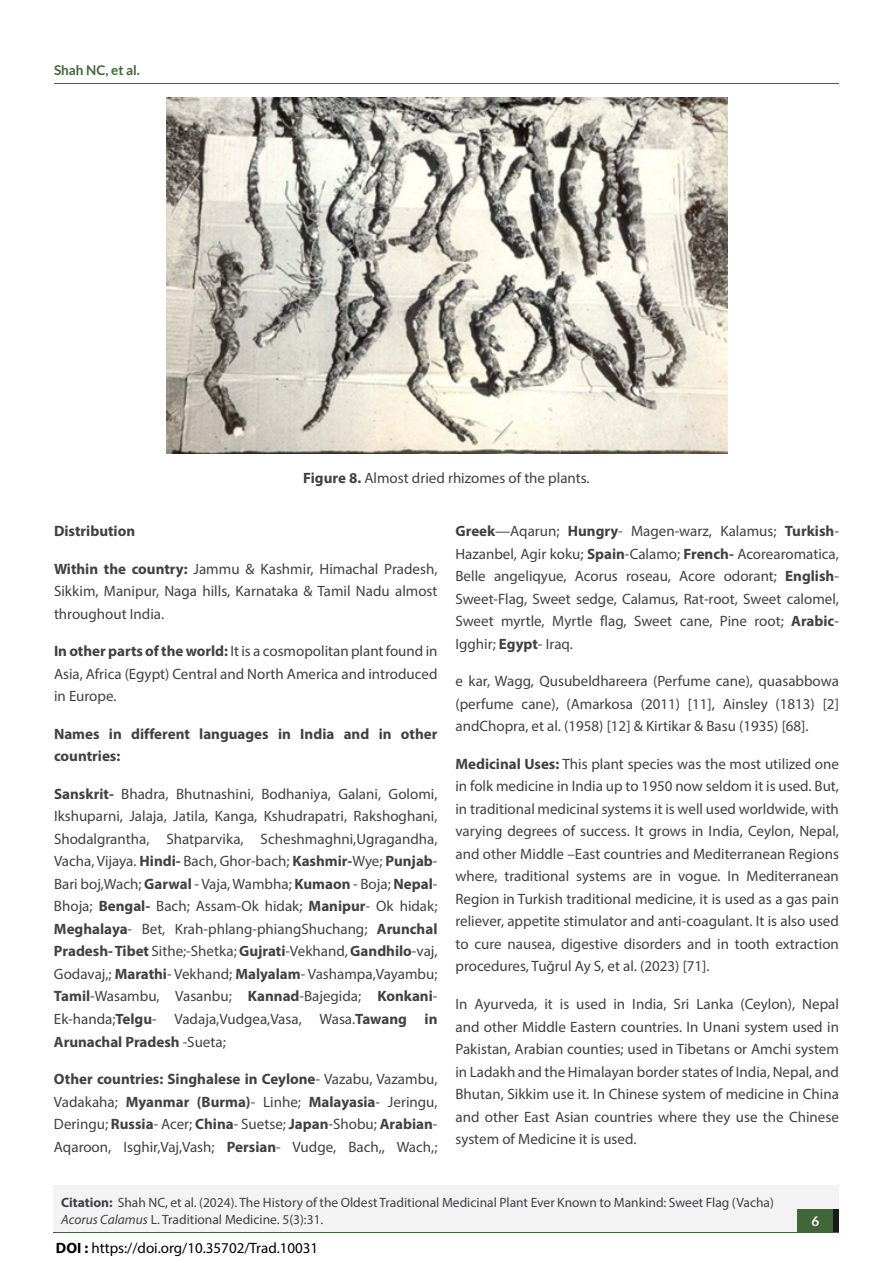
<style>
.page{position:relative;width:893px;height:1263px;background:#fff}
.page>*{position:absolute;margin:0;border:0;box-sizing:border-box;transform-origin:0 0}
.t1{font:15px/22.5px "Myriad Pro";color:#414042;text-align:justify}
.t2{font:700 15px/22.5px "Myriad Pro";color:#414042}
.t3{font:15px "Myriad Pro";color:#000}
.t4{font:13.5px/17.2px "Myriad Pro";color:#414042}
.t5{font:700 13.5px "Lato";color:#416739}
.t6{font:700 13.5px "Lato";color:#fff}
.s1{font-weight:700}
.s2{font-style:italic}
</style>
<div class="page">
<hr style="left:54px;top:84px;width:785px;height:1px;background:#416739">
<div style="left:54px;top:1211px;width:785px;height:22px;background:#f3f3f4"></div>
<div style="left:54px;top:1184px;width:785px;height:47px;background:#f3f3f4"></div>
<div style="left:798px;top:1209px;width:41px;height:22px;background:#1b1b1b"></div>
<div style="left:798px;top:1209px;width:35px;height:22px;background:#416739"></div>
<img style="left:166px;top:98px;width:561px;height:356px">
<p class="t5" style="left:54px;top:62px;width:87px">Shah NC, et al.</p>
<p class="t1" style="left:303px;top:467px;width:288px"><span class="s1">Figure 8.</span> Almost dried rhizomes of the plants.</p>
<p class="t2" style="left:54px;top:520px;width:83px">Distribution</p>
<p class="t1" style="left:54px;top:557px;width:385px"><span class="s1">Within the country:</span> Jammu &amp; Kashmir, Himachal Pradesh, Sikkim, Manipur, Naga hills, Karnataka &amp; Tamil Nadu almost throughout India.</p>
<p class="t1" style="left:54px;top:640px;width:385px"><span class="s1">In other parts of the world:</span> It is a cosmopolitan plant found in Asia, Africa (Egypt) Central and North America and introduced in Europe.</p>
<p class="t2" style="left:54px;top:722px;width:385px">Names in different languages in India and in other countries:</p>
<p class="t1" style="left:54px;top:782px;width:385px"><span class="s1">Sanskrit-</span> Bhadra, Bhutnashini, Bodhaniya, Galani, Golomi, Ikshuparni, Jalaja, Jatila, Kanga, Kshudrapatri, Rakshoghani, Shodalgrantha, Shatparvika, Scheshmaghni,Ugragandha, Vacha, Vijaya. <span class="s1">Hindi-</span> Bach, Ghor-bach; <span class="s1">Kashmir-</span>Wye; <span class="s1">Punjab</span>-Bari boj,Wach; <span class="s1">Garwal</span> - Vaja, Wambha; <span class="s1">Kumaon</span> - Boja; <span class="s1">Nepal</span>-Bhoja; <span class="s1">Bengal-</span> Bach; Assam-Ok hidak; <span class="s1">Manipur</span>- Ok hidak; <span class="s1">Meghalaya</span>- Bet, Krah-phlang-phiangShuchang; <span class="s1">Arunchal Pradesh- Tibet</span> Sithe;-Shetka; <span class="s1">Gujrati</span>-Vekhand, <span class="s1">Gandhilo</span>-vaj, Godavaj,; <span class="s1">Marathi</span>- Vekhand; <span class="s1">Malyalam</span>- Vashampa,Vayambu; <span class="s1">Tamil</span>-Wasambu, Vasanbu; <span class="s1">Kannad</span>-Bajegida; <span class="s1">Konkani</span>-Ek-handa;<span class="s1">Telgu</span>- Vadaja,Vudgea,Vasa, Wasa.<span class="s1">Tawang in Arunachal Pradesh</span> -Sueta;</p>
<p class="t1" style="left:54px;top:1067px;width:385px"><span class="s1">Other countries: Singhalese in Ceylone</span>- Vazabu, Vazambu, Vadakaha; <span class="s1">Myanmar (Burma)</span>- Linhe; <span class="s1">Malayasia</span>- Jeringu, Deringu; <span class="s1">Russia</span>- Acer; <span class="s1">China</span>- Suetse; <span class="s1">Japan</span>-Shobu; <span class="s1">Arabian</span>-Aqaroon, Isghir,Vaj,Vash; <span class="s1">Persian</span>- Vudge, Bach,, Wach,;</p>
<p class="t1" style="left:455px;top:520px;width:385px"><span class="s1">Greek</span>—Aqarun; <span class="s1">Hungry</span>- Magen-warz, Kalamus; <span class="s1">Turkish</span>-Hazanbel, Agir koku; <span class="s1">Spain</span>-Calamo; <span class="s1">French-</span> Acorearomatica, Belle angeliqyue, Acorus roseau, Acore odorant; <span class="s1">English</span>-Sweet-Flag, Sweet sedge, Calamus, Rat-root, Sweet calomel, Sweet myrtle, Myrtle flag, Sweet cane, Pine root; <span class="s1">Arabic</span>-Igghir; <span class="s1">Egypt</span>- Iraq.</p>
<p class="t1" style="left:455px;top:670px;width:385px">e kar, Wagg, Qusubeldhareera (Perfume cane), quasabbowa (perfume cane), (Amarkosa (2011) [11], Ainsley (1813) [2] andChopra, et al. (1958) [12] &amp; Kirtikar &amp; Basu (1935) [68].</p>
<p class="t1" style="left:455px;top:752px;width:385px"><span class="s1">Medicinal Uses:</span> This plant species was the most utilized one in folk medicine in India up to 1950 now seldom it is used. But, in traditional medicinal systems it is well used worldwide, with varying degrees of success. It grows in India, Ceylon, Nepal, and other Middle –East countries and Mediterranean Regions where, traditional systems are in vogue. In Mediterranean Region in Turkish traditional medicine, it is used as a gas pain reliever, appetite stimulator and anti-coagulant. It is also used to cure nausea, digestive disorders and in tooth extraction procedures, Tuğrul Ay S, et al. (2023) [71].</p>
<p class="t1" style="left:455px;top:992px;width:385px">In Ayurveda, it is used in India, Sri Lanka (Ceylon), Nepal and other Middle Eastern countries. In Unani system used in Pakistan, Arabian counties; used in Tibetans or Amchi system in Ladakh and the Himalayan border states of India, Nepal, and Bhutan, Sikkim use it. In Chinese system of medicine in China and other East Asian countries where they use the Chinese system of Medicine it is used.</p>
<p class="t4" style="left:61px;top:1193px;width:714px"><span class="s1">Citation:</span> Shah NC, et al. (2024). The History of the Oldest Traditional Medicinal Plant Ever Known to Mankind: Sweet Flag (Vacha)<br><span class="s2">Acorus Calamus</span> L. Traditional Medicine. 5(3):31.</p>
<p class="t3" style="left:56px;top:1239px;width:264px"><span class="s1">DOI :</span> https://doi.org/10.35702/Trad.10031</p>
<p class="t6" style="left:811px;top:1213px;width:9px">6</p>
</div>
